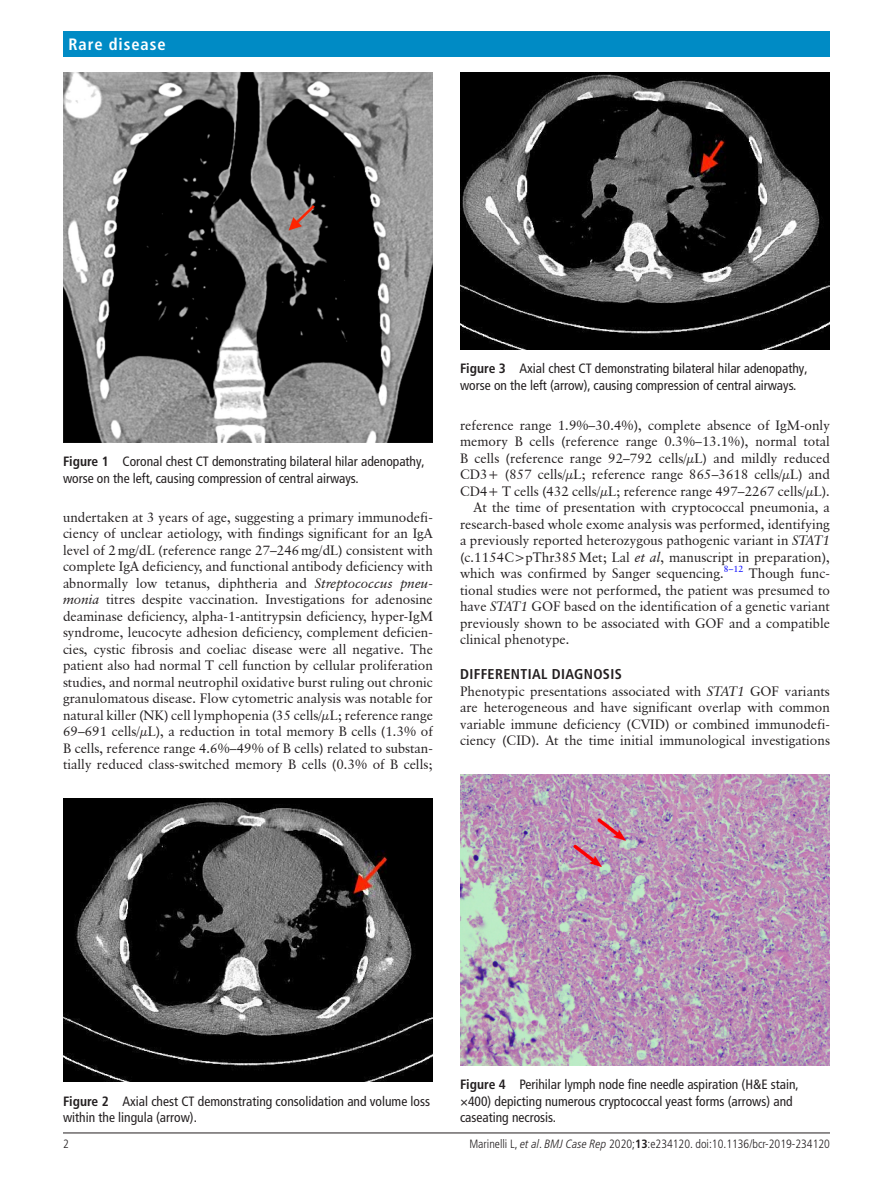
<style>
.page{position:relative;width:893px;height:1191px;background:#fff}
.page>*{position:absolute;margin:0;border:0;box-sizing:border-box;transform-origin:0 0}
.t1{font:700 condensed 16.5px "Frutiger LT Pro";color:#fff}
.t2{font:700 condensed 14.25px "Frutiger LT Pro";letter-spacing:.025em;color:#231f20}
.t3{font:13.5px/16.5px "Classical Garamond BT";color:#231f20;text-align:justify}
.t4{font:condensed 13.5px/16.5px "Frutiger LT Pro";color:#231f20}
.t5{font:300 condensed 12px "Frutiger LT Pro";color:#231f20}
.s1{font-weight:700}
.s2{font-style:italic}
</style>
<div class="page">
<hr style="left:63px;top:1132px;width:767px;height:1px;background:#231f20">
<div style="left:63px;top:31px;width:767px;height:25px;background:#008bc5"></div>
<img style="left:63px;top:72px;width:370px;height:370px">
<img style="left:63px;top:798px;width:370px;height:283px">
<img style="left:460px;top:72px;width:370px;height:277px">
<img style="left:460px;top:775px;width:370px;height:290px">
<p class="t1" style="left:69px;top:34px;width:99px">Rare disease</p>
<p class="t4" style="left:63px;top:453px;width:363px"><span class="s1">Figure 1</span> Coronal chest CT demonstrating bilateral hilar adenopathy, worse on the left, causing compression of central airways.</p>
<p class="t3" style="left:63px;top:508px;width:371px">undertaken at 3 years of age, suggesting a primary immunodefi&shy;ciency of unclear aetiology, with findings significant for an IgA level of 2mg/dL (reference range 27–246mg/dL) consistent with complete IgA deficiency, and functional antibody deficiency with abnormally low tetanus, diphtheria and <span class="s2">Streptococcus pneu&shy;monia</span> titres despite vaccination. Investigations for adenosine deaminase deficiency, alpha-1-antitrypsin deficiency, hyper-IgM syndrome, leucocyte adhesion deficiency, complement deficien&shy;cies, cystic fibrosis and coeliac disease were all negative. The patient also had normal T cell function by cellular proliferation studies, and normal neutrophil oxidative burst ruling out chronic granulomatous disease. Flow cytometric analysis was notable for natural killer (NK) cell lymphopenia (35 cells/μL; reference range 69–691 cells/μL), a reduction in total memory B cells (1.3% of B cells, reference range 4.6%–49% of B cells) related to substan&shy;tially reduced class-switched memory B cells (0.3% of B cells;</p>
<p class="t4" style="left:460px;top:360px;width:349px"><span class="s1">Figure 3</span> Axial chest CT demonstrating bilateral hilar adenopathy, worse on the left (arrow), causing compression of central airways.</p>
<p class="t3" style="left:460px;top:416px;width:371px">reference range 1.9%–30.4%), complete absence of IgM-only</p>
<p class="t3" style="left:460px;top:433px;width:371px">memory B cells (reference range 0.3%–13.1%), normal total</p>
<p class="t3" style="left:460px;top:449px;width:371px">B cells (reference range 92–792 cells/μL) and mildly reduced</p>
<p class="t3" style="left:460px;top:466px;width:371px">CD3+ (857 cells/μL; reference range 865–3618 cells/μL) and</p>
<p class="t3" style="left:460px;top:482px;width:371px">CD4+ T cells (432 cells/μL; reference range 497–2267 cells/μL).</p>
<p class="t3" style="left:474px;top:499px;width:358px">At the time of presentation with cryptococcal pneumonia, a</p>
<p class="t3" style="left:460px;top:515px;width:371px">research-based whole exome analysis was performed, identifying</p>
<p class="t3" style="left:460px;top:532px;width:371px">a previously reported heterozygous pathogenic variant in <span class="s2">STAT1</span></p>
<p class="t3" style="left:460px;top:548px;width:371px">(c.1154C&gt;pThr385Met; Lal <span class="s2">et al</span>, manuscript in preparation),</p>
<p class="t3" style="left:460px;top:565px;width:371px">which was confirmed by Sanger sequencing.<sup>8–12</sup> Though func-</p>
<p class="t3" style="left:460px;top:581px;width:371px">tional studies were not performed, the patient was presumed to</p>
<p class="t3" style="left:460px;top:598px;width:371px">have <span class="s2">STAT1</span> GOF based on the identification of a genetic variant</p>
<p class="t3" style="left:460px;top:614px;width:371px">previously shown to be associated with GOF and a compatible</p>
<p class="t3" style="left:460px;top:631px;width:111px">clinical phenotype.</p>
<p class="t2" style="left:460px;top:666px;width:162px">Differential diagnosis</p>
<p class="t3" style="left:460px;top:683px;width:371px">Phenotypic presentations associated with <span class="s2">STAT1</span> GOF variants are heterogeneous and have significant overlap with common variable immune deficiency (CVID) or combined immunodefi&shy;ciency (CID). At the time initial immunological investigations</p>
<p class="t4" style="left:63px;top:1092px;width:369px"><span class="s1">Figure 2</span> Axial chest CT demonstrating consolidation and volume loss within the lingula (arrow).</p>
<p class="t4" style="left:460px;top:1076px;width:340px"><span class="s1">Figure 4</span> Perihilar lymph node fine needle aspiration (H&amp;E stain, ×400) depicting numerous cryptococcal yeast forms (arrows) and caseating necrosis.</p>
<p class="t5" style="left:63px;top:1136px;width:7px">2</p>
<p class="t5" style="left:469px;top:1136px;width:362px">Marinelli L, <span class="s2">et al</span>. <span class="s2">BMJ Case Rep</span> 2020;<span class="s1">13</span>:e234120. doi:10.1136/bcr-2019-234120</p>
</div>
